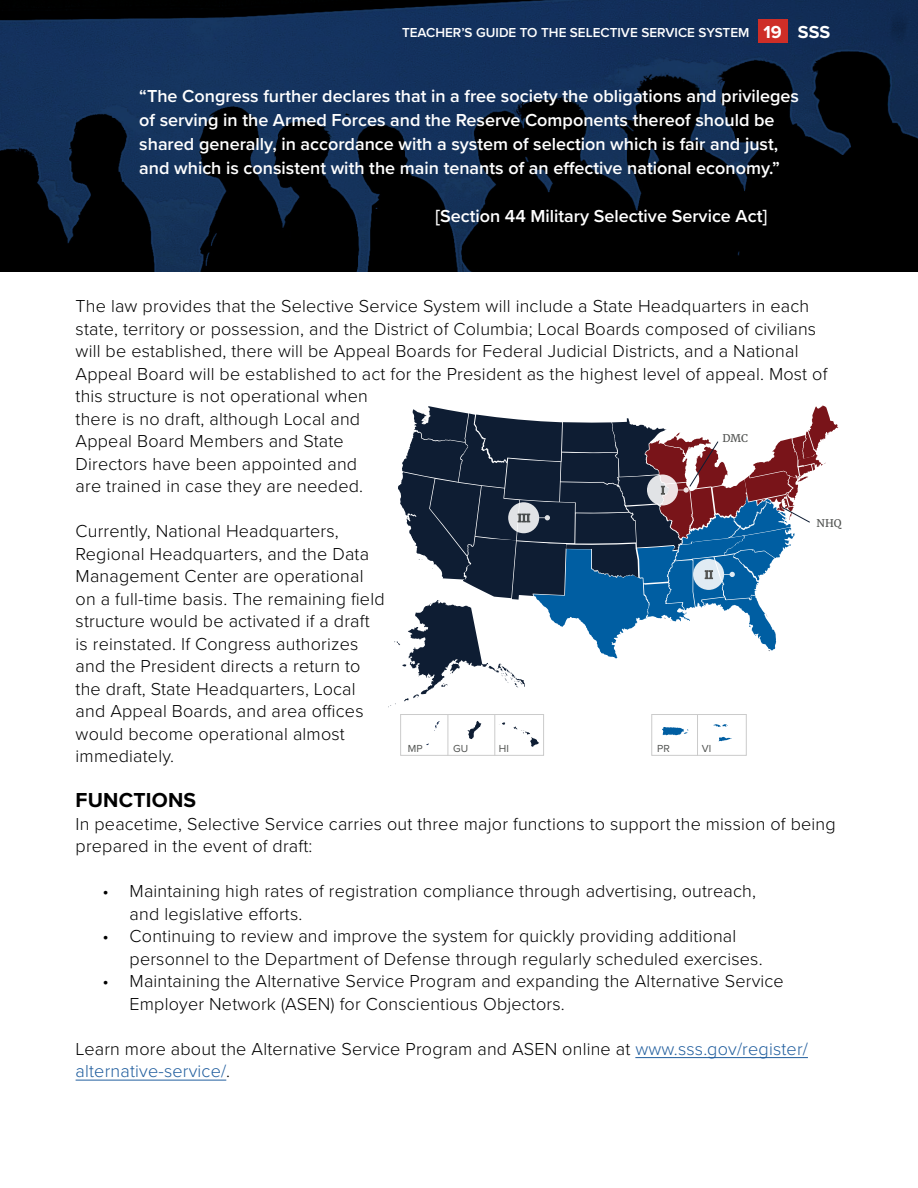
<style>
.page{position:relative;width:918px;height:1188px;background:#fff}
.page>*{position:absolute;margin:0;border:0;box-sizing:border-box;transform-origin:0 0}
.t1{font:700 21px "Proxima Nova";letter-spacing:.01em;color:#000}
.t2{font:300 18px/22.5px "Proxima Nova";letter-spacing:.01em;color:#000}
.t3{font:600 18px/24px "Proxima Nova";color:#fff}
.t4{font:600 13.5px "Proxima Nova";color:#fff}
.t5{font:10.65px "Merriweather";color:#505250}
.t6{font:10.65px "Proxima Nova";color:#505250}
.s1{font-weight:700;font-size:18px}
.s2{color:#215e9e}
</style>
<div class="page">
<svg style="left:0;top:0;width:918px;height:272px;background:#09182d"></svg>
<hr style="left:635px;top:1057px;width:173px;height:1px;background:#215e9e">
<hr style="left:76px;top:1080px;width:150px;height:1px;background:#215e9e">
<div style="left:758px;top:20px;width:29px;height:23px;background:#ce2e27"></div>
<div style="left:400px;top:714px;width:144px;height:42px;border:1px solid #cbcbcb"></div>
<svg style="left:426px;top:721px;width:14px;height:24px"></svg>
<svg style="left:468px;top:721px;width:13px;height:18px"></svg>
<hr style="left:494px;top:715px;width:1px;height:40px;background:#cbcbcb">
<hr style="left:448px;top:715px;width:1px;height:40px;background:#cbcbcb">
<svg style="left:514px;top:727px;width:25px;height:20px"></svg>
<div style="left:651px;top:714px;width:96px;height:42px;border:1px solid #cbcbcb"></div>
<svg style="left:662px;top:727px;width:26px;height:8px"></svg>
<hr style="left:697px;top:715px;width:1px;height:40px;background:#cbcbcb">
<svg style="left:713px;top:724px;width:19px;height:17px"></svg>
<svg style="left:388px;top:406px;width:450px;height:302px"></svg>
<p class="t4" style="left:402px;top:23px;width:430px">TEACHER’S GUIDE TO THE SELECTIVE SERVICE SYSTEM <span class="s1">19 SSS</span></p>
<p class="t3" style="left:139px;top:84px;width:661px">“The Congress further declares that in a free society the obligations and privileges of serving in the Armed Forces and the Reserve Components thereof should be shared generally, in accordance with a system of selection which is fair and just, and which is consistent with the main tenants of an effective national economy.”</p>
<p class="t3" style="left:435px;top:204px;width:333px">[Section 44 Military Selective Service Act]</p>
<p class="t2" style="left:76px;top:294px;width:753px">The law provides that the Selective Service System will include a State Headquarters in each state, territory or possession, and the District of Columbia; Local Boards composed of civilians will be established, there will be Appeal Boards for Federal Judicial Districts, and a National Appeal Board will be established to act for the President as the highest level of appeal. Most of this structure is not operational when<br>there is no draft, although Local and<br>Appeal Board Members and State<br>Directors have been appointed and<br>are trained in case they are needed.</p>
<p class="t2" style="left:76px;top:519px;width:311px">Currently, National Headquarters, Regional Headquarters, and the Data Management Center are operational on a full-time basis. The remaining field structure would be activated if a draft is reinstated. If Congress authorizes and the President directs a return to the draft, State Headquarters, Local and Appeal Boards, and area offices would become operational almost immediately.</p>
<p class="t1" style="left:76px;top:784px;width:122px">FUNCTIONS</p>
<p class="t2" style="left:76px;top:811px;width:762px">In peacetime, Selective Service carries out three major functions to support the mission of being prepared in the event of draft:</p>
<p class="t2" style="left:130px;top:879px;width:628px;text-indent:-27px">• Maintaining high rates of registration compliance through advertising, outreach, and legislative efforts.</p>
<p class="t2" style="left:130px;top:924px;width:635px;text-indent:-27px">• Continuing to review and improve the system for quickly providing additional personnel to the Department of Defense through regularly scheduled exercises.</p>
<p class="t2" style="left:130px;top:969px;width:656px;text-indent:-27px">• Maintaining the Alternative Service Program and expanding the Alternative Service<br>Employer Network (ASEN) for Conscientious Objectors.</p>
<p class="t2" style="left:76px;top:1036px;width:734px">Learn more about the Alternative Service Program and ASEN online at <span class="s2">www.sss.gov/register/ alternative-service/</span>.</p>
<p class="t5" style="left:722px;top:431px;width:27px">DMC</p>
<p class="t5" style="left:661px;top:484px;width:6px">I</p>
<p class="t5" style="left:518px;top:511px;width:14px">III</p>
<p class="t5" style="left:817px;top:517px;width:27px">NHQ</p>
<p class="t5" style="left:705px;top:568px;width:10px">II</p>
<p class="t6" style="left:408px;top:740px;width:16px">MP</p>
<p class="t6" style="left:453px;top:740px;width:16px">GU</p>
<p class="t6" style="left:499px;top:740px;width:12px">HI</p>
<p class="t6" style="left:657px;top:740px;width:14px">PR</p>
<p class="t6" style="left:702px;top:740px;width:11px">VI</p>
</div>
